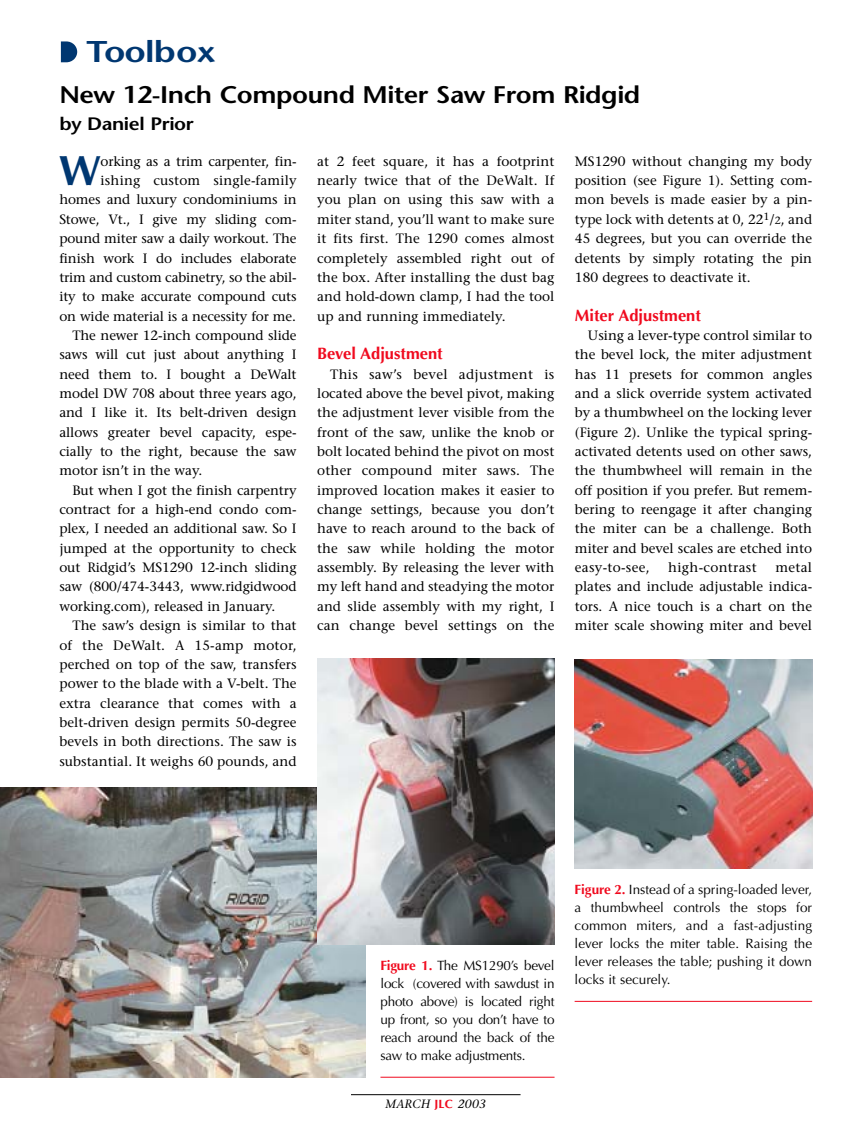
<style>
.page{position:relative;width:864px;height:1134px;background:#fff}
.page>*{position:absolute;margin:0;border:0;box-sizing:border-box;transform-origin:0 0}
.t1{font:700 42.3px "Optima";color:#003771}
.t2{font:600 30px "Stone Sans";letter-spacing:-.025em;color:#003771;scale:1.18 1}
.t3{font:600 24px "Stone Sans";letter-spacing:-.015em;color:#000;scale:1.1 1}
.t4{font:600 18px "Stone Sans";letter-spacing:-.015em;color:#000;scale:1.1 1}
.t5{font:700 16.5px "Optima";color:#f00a1e}
.t6{font:13.5px/19.4px "Stone Serif";letter-spacing:-.005em;color:#000;text-align:justify}
.t7{font:13.5px/18px "Optima";letter-spacing:-.015em;color:#000;text-align:justify}
.t8{font:13.5px "Stone Serif";letter-spacing:.015em;color:#000}
.t9{font:13.5px "Stone Serif";letter-spacing:.025em;color:#000}
.t10{font:italic 12px "Stone Serif";letter-spacing:.015em;color:#000}
.s1{font-size:10.5px}
.s2{font-weight:700;color:#f00a1e}
.s3{font-family:"Optima";font-weight:700;font-style:normal;color:#f00a1e}
</style>
<div class="page">
<hr style="left:351px;top:1094px;width:170px;height:1px;background:#000">
<svg style="left:61px;top:41px;width:16px;height:21px"></svg>
<hr style="left:380px;top:1077px;width:175px;height:1px;background:#f00a1e">
<hr style="left:575px;top:1001px;width:237px;height:1px;background:#f00a1e">
<img style="left:575px;top:659px;width:237px;height:210px">
<img style="left:0;top:787px;width:365px;height:290px">
<img style="left:317px;top:659px;width:238px;height:285px">
<h2 class="t2" style="left:86px;top:40px;width:111px">Toolbox</h2>
<h3 class="t3" style="left:59px;top:86px;width:530px">New 12-Inch Compound Miter Saw From Ridgid</h3>
<h3 class="t4" style="left:59px;top:117px;width:124px">by Daniel Prior</h3>
<h1 class="t1" style="left:59px;top:153px;width:44px">W</h1>
<p class="t6" style="left:101px;top:153px;width:198px">orking as a trim carpenter, fin-</p>
<p class="t6" style="left:101px;top:172px;width:197px">ishing custom single-family</p>
<p class="t6" style="left:59px;top:192px;width:239px">homes and luxury condominiums in</p>
<p class="t6" style="left:59px;top:211px;width:239px">Stowe, Vt., I give my sliding com-</p>
<p class="t6" style="left:59px;top:230px;width:239px">pound miter saw a daily workout. The</p>
<p class="t6" style="left:59px;top:250px;width:239px">finish work I do includes elaborate</p>
<p class="t6" style="left:59px;top:269px;width:239px">trim and custom cabinetry, so the abil-</p>
<p class="t6" style="left:59px;top:288px;width:239px">ity to make accurate compound cuts</p>
<p class="t6" style="left:59px;top:308px;width:238px">on wide material is a necessity for me.</p>
<p class="t6" style="left:72px;top:327px;width:226px">The newer 12-inch compound slide</p>
<p class="t6" style="left:59px;top:346px;width:239px">saws will cut just about anything I</p>
<p class="t6" style="left:59px;top:366px;width:239px">need them to. I bought a DeWalt</p>
<p class="t6" style="left:59px;top:385px;width:239px">model DW 708 about three years ago,</p>
<p class="t6" style="left:59px;top:404px;width:239px">and I like it. Its belt-driven design</p>
<p class="t6" style="left:59px;top:424px;width:239px">allows greater bevel capacity, espe-</p>
<p class="t6" style="left:59px;top:443px;width:239px">cially to the right, because the saw</p>
<p class="t6" style="left:59px;top:462px;width:144px">motor isn’t in the way.</p>
<p class="t6" style="left:72px;top:482px;width:226px">But when I got the finish carpentry</p>
<p class="t6" style="left:59px;top:501px;width:239px">contract for a high-end condo com-</p>
<p class="t6" style="left:59px;top:520px;width:239px">plex, I needed an additional saw. So I</p>
<p class="t6" style="left:59px;top:540px;width:239px">jumped at the opportunity to check</p>
<p class="t6" style="left:59px;top:559px;width:239px">out Ridgid’s MS1290 12-inch sliding</p>
<p class="t6" style="left:59px;top:579px;width:239px">saw (800/474-3443, www.ridgidwood</p>
<p class="t6" style="left:59px;top:598px;width:217px">working.com), released in January.</p>
<p class="t6" style="left:72px;top:617px;width:226px">The saw’s design is similar to that</p>
<p class="t8" style="left:59px;top:640px;width:239px">of the DeWalt. A 15-amp motor,</p>
<p class="t6" style="left:59px;top:656px;width:239px">perched on top of the saw, transfers</p>
<p class="t6" style="left:59px;top:675px;width:239px">power to the blade with a V-belt. The</p>
<p class="t6" style="left:59px;top:695px;width:239px">extra clearance that comes with a</p>
<p class="t6" style="left:59px;top:714px;width:239px">belt-driven design permits 50-degree</p>
<p class="t6" style="left:59px;top:733px;width:239px">bevels in both directions. The saw is</p>
<p class="t6" style="left:59px;top:753px;width:239px">substantial. It weighs 60 pounds, and</p>
<p class="t6" style="left:317px;top:153px;width:239px">at 2 feet square, it has a footprint nearly twice that of the DeWalt. If you plan on using this saw with a miter stand, you’ll want to make sure it fits first. The 1290 comes almost completely assembled right out of the box. After installing the dust bag and hold-down clamp, I had the tool up and running immediately.</p>
<p class="t5" style="left:317px;top:347px;width:127px">Bevel Adjustment</p>
<p class="t6" style="left:317px;top:366px;width:239px;text-indent:13px">This saw’s bevel adjustment is located above the bevel pivot, making the adjustment lever visible from the front of the saw, unlike the knob or bolt located behind the pivot on most other compound miter saws. The improved location makes it easier to change settings, because you don’t have to reach around to the back of the saw while holding the motor assembly. By releasing the lever with my left hand and steadying the motor and slide assembly with my right, I can change bevel settings on the</p>
<p class="t6" style="left:575px;top:153px;width:239px">MS1290 without changing my body position (see Figure 1). Setting com&shy;mon bevels is made easier by a pin&shy;type lock with detents at 0, 22<sup>1</sup>/<span class="s1">2</span>, and 45 degrees, but you can override the detents by simply rotating the pin 180 degrees to deactivate it.</p>
<p class="t5" style="left:575px;top:308px;width:128px">Miter Adjustment</p>
<p class="t6" style="left:575px;top:327px;width:239px;text-indent:13px">Using a lever-type control similar to the bevel lock, the miter adjustment has 11 presets for common angles and a slick override system activated by a thumbwheel on the locking lever (Figure 2). Unlike the typical spring&shy;activated detents used on other saws, the thumbwheel will remain in the off position if you prefer. But remem&shy;bering to reengage it after changing the miter can be a challenge. Both miter and bevel scales are etched into easy-to-see,</p>
<p class="t6" style="left:575px;top:559px;width:239px;text-indent:200px">metal plates and include adjustable indica&shy;tors. A nice touch is a chart on the miter scale showing miter and bevel</p>
<p class="t9" style="left:668px;top:562px;width:90px">high-contrast</p>
<p class="t7" style="left:380px;top:957px;width:176px"><span class="s2">Figure 1.</span> The MS1290’s bevel lock (covered with sawdust in photo above) is located right up front, so you don’t have to reach around the back of the saw to make adjustments.</p>
<p class="t10" style="left:386px;top:1099px;width:102px">MARCH <span class="s3">JLC</span> 2003</p>
<p class="t7" style="left:575px;top:881px;width:239px"><span class="s2">Figure 2.</span> Instead of a spring-loaded lever, a thumbwheel controls the stops for common miters, and a fast-adjusting lever locks the miter table. Raising the lever releases the table; pushing it down locks it securely.</p>
</div>
